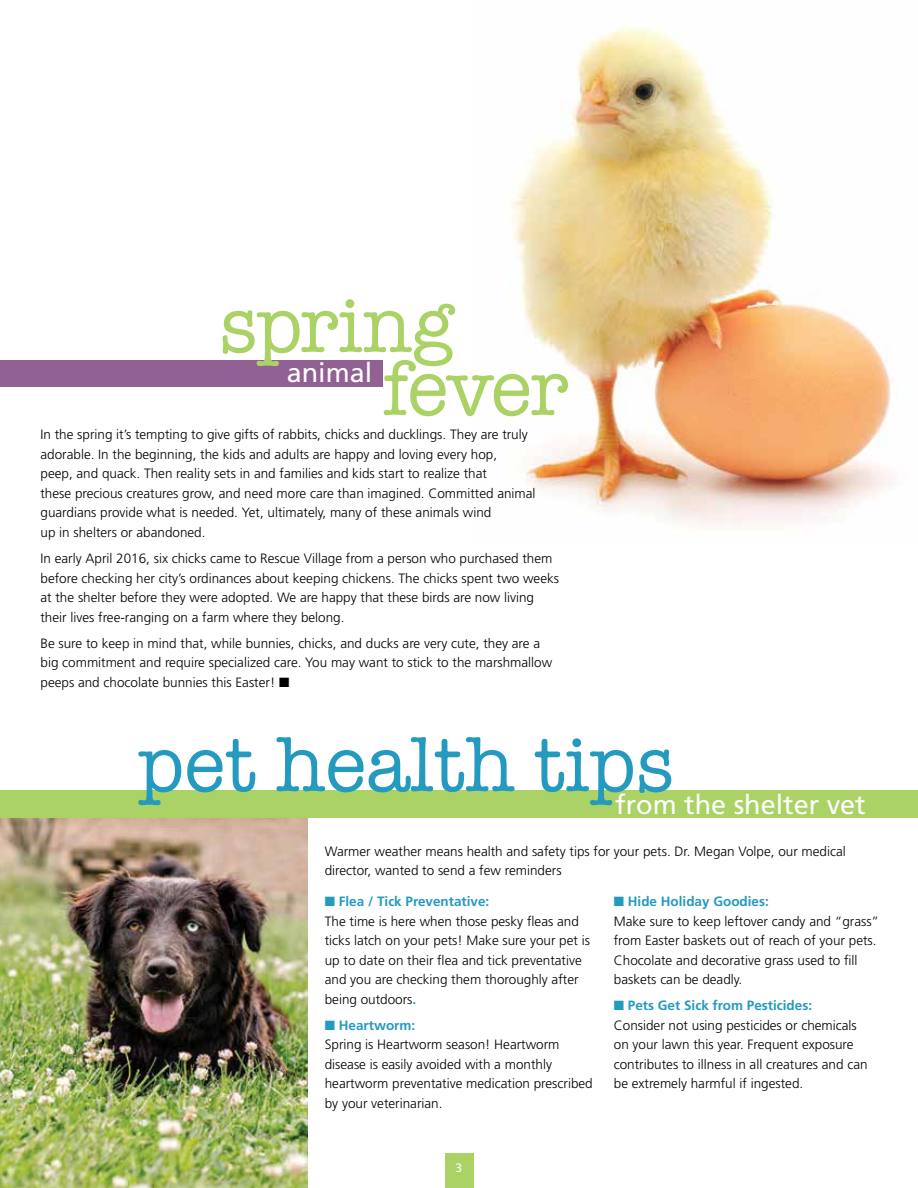
<style>
.page{position:relative;width:918px;height:1188px;background:#fff}
.page>*{position:absolute;margin:0;border:0;box-sizing:border-box;transform-origin:0 0}
.t1{font:79.5px "American Typewriter";color:#259abf}
.t2{font:79.5px "American Typewriter";letter-spacing:-.02em;color:#aad265}
.t3{font:27px "Frutiger";color:#fff}
.t4{font:300 13.5px/19.5px "Frutiger";color:#000}
.t5{font:12.15px "Frutiger";color:#fff}
.s1{color:#259abf}
.s2{font-weight:700;color:#259abf}
</style>
<div class="page">
<img style="left:0;top:818px;width:308px;height:370px">
<div style="left:0;top:791px;width:918px;height:27px;background:#aad265"></div>
<img style="left:510px;top:26px;width:384px;height:500px">
<div style="left:0;top:360px;width:382px;height:27px;background:#926193"></div>
<div style="left:445px;top:1154px;width:28px;height:34px;background:#aad265"></div>
<h1 class="t2" style="left:219px;top:280px;width:237px">spring</h1>
<h2 class="t3" style="left:287px;top:357px;width:87px">animal</h2>
<h1 class="t2" style="left:382px;top:343px;width:187px">fever</h1>
<p class="t4" style="left:40px;top:425px;width:497px">In the spring it’s tempting to give gifts of rabbits, chicks and ducklings. They are truly adorable. In the beginning, the kids and adults are happy and loving every hop,<br>peep, and quack. Then reality sets in and families and kids start to realize that<br>these precious creatures grow, and need more care than imagined. Committed animal guardians provide what is needed. Yet, ultimately, many of these animals wind<br>up in shelters or abandoned.</p>
<p class="t4" style="left:40px;top:549px;width:520px">In early April 2016, six chicks came to Rescue Village from a person who purchased them before checking her city’s ordinances about keeping chickens. The chicks spent two weeks at the shelter before they were adopted. We are happy that these birds are now living their lives free-ranging on a farm where they belong.</p>
<p class="t4" style="left:40px;top:633px;width:513px">Be sure to keep in mind that, while bunnies, chicks, and ducks are very cute, they are a big commitment and require specialized care. You may want to stick to the marshmallow peeps and chocolate bunnies this Easter! ■</p>
<h1 class="t1" style="left:138px;top:719px;width:538px">pet health tips</h1>
<h2 class="t3" style="left:615px;top:788px;width:252px">from the shelter vet</h2>
<p class="t4" style="left:325px;top:841px;width:523px">Warmer weather means health and safety tips for your pets. Dr. Megan Volpe, our medical director, wanted to send a few reminders</p>
<p class="t4" style="left:325px;top:892px;width:267px"><span class="s1">■</span> <span class="s2">Flea / Tick Preventative:<br></span>The time is here when those pesky fleas and ticks latch on your pets! Make sure your pet is up to date on their flea and tick preventative and you are checking them thoroughly after being outdoors<span class="s2">.</span></p>
<p class="t4" style="left:325px;top:1015px;width:270px"><span class="s1">■</span> <span class="s2">Heartworm:<br></span>Spring is Heartworm season! Heartworm disease is easily avoided with a monthly heartworm preventative medication prescribed by your veterinarian.</p>
<p class="t5" style="left:456px;top:1161px;width:8px">3</p>
<p class="t4" style="left:614px;top:892px;width:267px"><span class="s1">■</span> <span class="s2">Hide Holiday Goodies:<br></span>Make sure to keep leftover candy and “grass” from Easter baskets out of reach of your pets.<br>Chocolate and decorative grass used to fill baskets can be deadly.</p>
<p class="t4" style="left:614px;top:996px;width:255px"><span class="s1">■</span> <span class="s2">Pets Get Sick from Pesticides:<br></span>Consider not using pesticides or chemicals on your lawn this year. Frequent exposure contributes to illness in all creatures and can be extremely harmful if ingested.</p>
</div>
